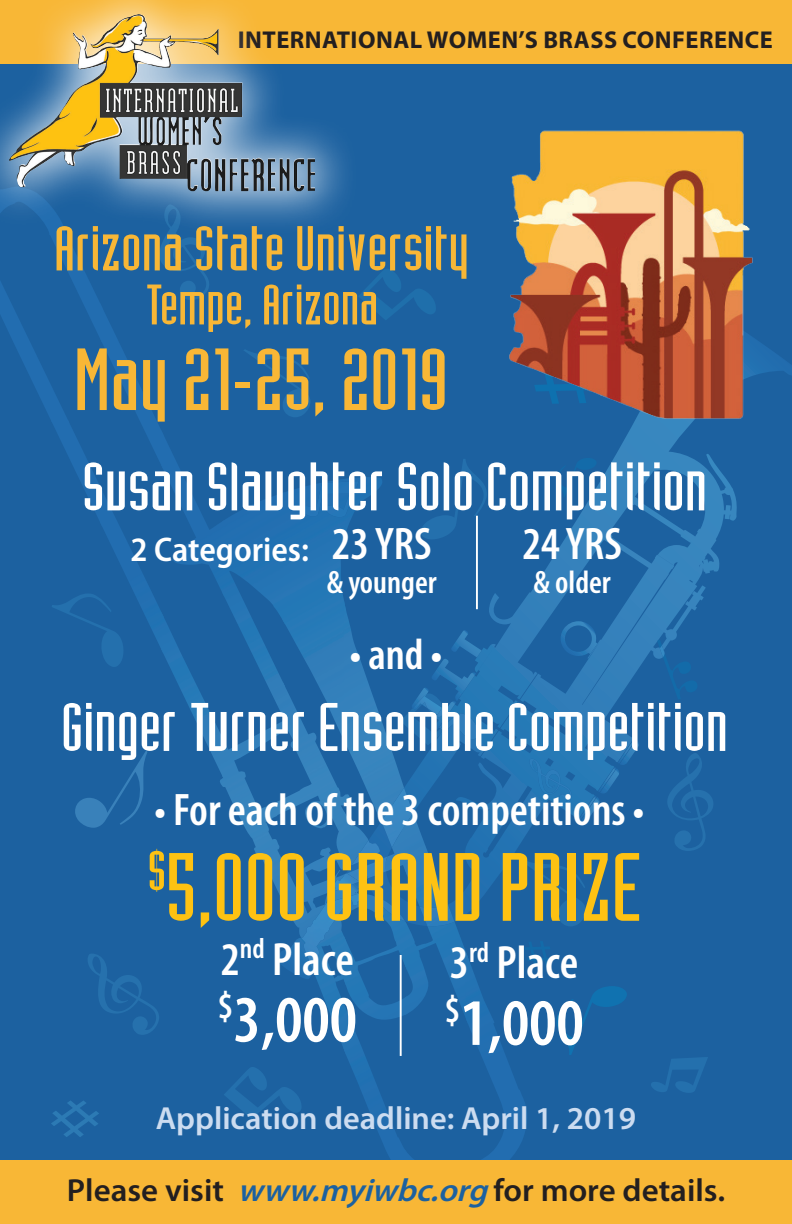
<style>
.page{position:relative;width:792px;height:1224px;background:#fff}
.page>*{position:absolute;margin:0;border:0;box-sizing:border-box;transform-origin:0 0}
.t1{font:91.6px "Assiduous";color:#fec212}
.t2{font:83.4px "Assiduous";color:#f8b736}
.t3{font:600 condensed 66.8px "Myriad Pro";color:#fff}
.t4{font:65px "Assiduous";color:#fff}
.t5{font:60px "Assiduous";color:#f8b736}
.t6{font:54px "Assiduous";color:#f8b736}
.t7{font:600 condensed 47px "Myriad Pro";color:#fff}
.t8{font:600 condensed 45.8px "Myriad Pro";color:#fff}
.t9{font:600 condensed 44px "Myriad Pro";color:#fff}
.t10{font:600 semi-condensed 34.4px "Myriad Pro";color:#fff}
.t11{font:600 condensed 32.4px "Myriad Pro";color:#fff}
.t12{font:600 32px "Myriad Pro";color:#231f20}
.t13{font:600 32px "Myriad Pro";color:#ccdcf0}
.t14{font:700 24.4px "Myriad Pro";letter-spacing:.02em;color:#231f20}
.s1{font-size:44px}
.s2{font-style:italic;color:#1c61a0}
</style>
<div class="page">
<div style="left:0;top:50px;width:792px;height:1174px;background:#1c61a0"></div>
<svg style="left:673px;top:753px;width:40px;height:98px"></svg>
<svg style="left:159px;top:237px;width:50px;height:63px"></svg>
<svg style="left:224px;top:1067px;width:77px;height:51px"></svg>
<svg style="left:52px;top:594px;width:71px;height:73px"></svg>
<svg style="left:244px;top:350px;width:66px;height:67px"></svg>
<svg style="left:556px;top:986px;width:71px;height:69px"></svg>
<svg style="left:88px;top:954px;width:71px;height:81px"></svg>
<svg style="left:651px;top:1057px;width:57px;height:36px"></svg>
<svg style="left:519px;top:859px;width:67px;height:67px"></svg>
<svg style="left:277px;top:938px;width:67px;height:41px"></svg>
<svg style="left:407px;top:430px;width:268px;height:383px"></svg>
<div style="left:529px;top:759px;width:43px;height:46px;background:#2578b5"></div>
<svg style="left:558px;top:621px;width:39px;height:35px"></svg>
<svg style="left:579px;top:739px;width:61px;height:83px"></svg>
<svg style="left:407px;top:630px;width:75px;height:115px"></svg>
<svg style="left:657px;top:640px;width:18px;height:60px"></svg>
<img style="left:0;top:237px;width:100px;height:183px">
<img style="left:100px;top:304px;width:61px;height:350px">
<img style="left:51px;top:420px;width:51px;height:107px">
<img style="left:161px;top:431px;width:61px;height:354px">
<img style="left:285px;top:477px;width:97px;height:61px">
<img style="left:222px;top:492px;width:63px;height:410px">
<img style="left:283px;top:538px;width:61px;height:399px">
<img style="left:344px;top:602px;width:63px;height:558px">
<img style="left:405px;top:844px;width:63px;height:181px">
<img style="left:466px;top:953px;width:61px;height:207px">
<img style="left:405px;top:1149px;width:63px;height:11px">
<div style="left:302px;top:481px;width:57px;height:36px;background:#2371b2"></div>
<img style="left:301px;top:873px;width:60px;height:99px">
<img style="left:347px;top:788px;width:108px;height:138px">
<svg style="left:75px;top:750px;width:72px;height:78px"></svg>
<svg style="left:51px;top:1101px;width:48px;height:36px"></svg>
<svg style="left:359px;top:269px;width:77px;height:51px"></svg>
<div style="left:0;top:0;width:792px;height:63px;background:#f8b736"></div>
<div style="left:0;top:1160px;width:792px;height:64px;background:#f8b736"></div>
<hr style="left:400px;top:955px;width:2px;height:101px;background:#fff">
<hr style="left:476px;top:516px;width:2px;height:93px;background:#fff">
<div style="left:0;top:0;width:359px;height:237px;background:#fff;opacity:.75"></div>
<img style="left:73px;top:14px;width:65px;height:42px">
<img style="left:509px;top:130px;width:253px;height:300px">
<p class="t14" style="left:238px;top:26px;width:537px">INTERNATIONAL WOMEN’S BRASS CONFERENCE</p>
<p class="t5" style="left:55px;top:219px;width:417px">Arizona State University</p>
<p class="t6" style="left:146px;top:278px;width:235px">Tempe, Arizona</p>
<p class="t2" style="left:76px;top:338px;width:376px">May 21-25, 2019</p>
<p class="t4" style="left:83px;top:454px;width:627px">Susan Slaughter Solo Competition</p>
<p class="t10" style="left:131px;top:530px;width:180px">2 Categories:</p>
<p class="t8" style="left:332px;top:518px;width:101px">23 YRS</p>
<p class="t11" style="left:327px;top:565px;width:112px">&amp; younger</p>
<p class="t8" style="left:522px;top:518px;width:101px">24 YRS</p>
<p class="t11" style="left:534px;top:565px;width:79px">&amp; older</p>
<p class="t9" style="left:349px;top:630px;width:95px">• and •</p>
<p class="t4" style="left:62px;top:695px;width:668px">Ginger Turner Ensemble Competition</p>
<p class="t8" style="left:154px;top:785px;width:492px"><span class="s1">•</span> For each of the 3 competitions <span class="s1">•</span></p>
<h1 class="t1" style="left:149px;top:842px;width:496px"><sup>$</sup>5,000 GRAND PRIZE</h1>
<p class="t7" style="left:450px;top:937px;width:130px">3<sup>rd</sup> Place</p>
<p class="t3" style="left:444px;top:986px;width:141px"><sup>$</sup>1,000</p>
<p class="t7" style="left:221px;top:934px;width:135px">2<sup>nd</sup> Place</p>
<p class="t3" style="left:218px;top:983px;width:141px"><sup>$</sup>3,000</p>
<p class="t13" style="left:156px;top:1100px;width:482px">Application deadline: April 1, 2019</p>
<p class="t12" style="left:67px;top:1173px;width:660px">Please visit <span class="s2">www.myiwbc.org</span> for more details.</p>
</div>
